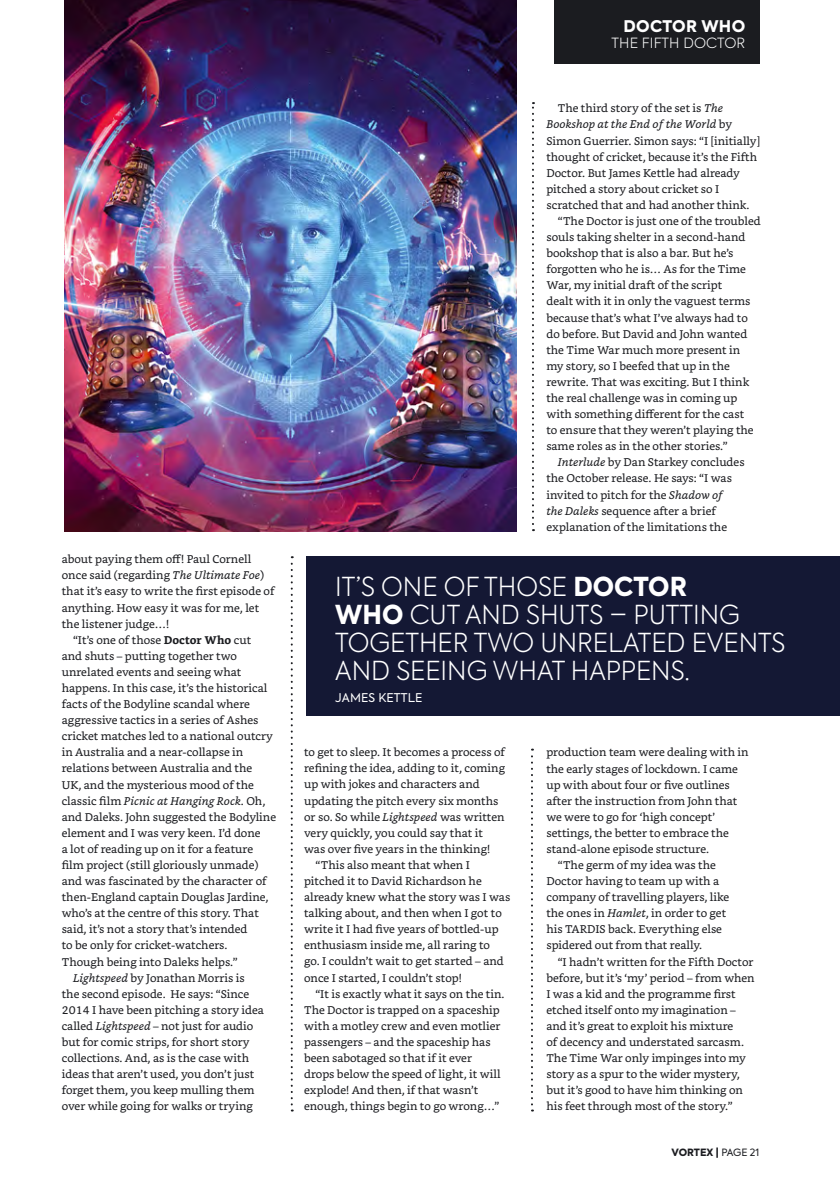
<style>
.page{position:relative;width:840px;height:1191px;background:#fff}
.page>*{position:absolute;margin:0;border:0;box-sizing:border-box;transform-origin:0 0}
.t1{font:300 26px/28px "Axiforma";color:#fff}
.t2{font:800 16px "Axiforma";letter-spacing:.02em;color:#fff}
.t3{font:300 14px "Axiforma";letter-spacing:.01em;color:#fff}
.t4{font:12px "Axiforma";letter-spacing:.01em;color:#fff}
.t5{font:11.2px/16px "Bookerly";color:#1b1c20}
.t6{font:800 10px "Axiforma";color:#1b1c20}
.s1{font-style:italic}
.s2{font-weight:700}
.s3{font-weight:800}
.s4{font-weight:400}
</style>
<div class="page">
<svg style="left:290px;top:556px;width:2px;height:555px"></svg>
<svg style="left:532px;top:102px;width:1px;height:429px"></svg>
<img style="left:65px;top:0;width:451px;height:531px">
<div style="left:307px;top:556px;width:532px;height:160px;background:#141834"></div>
<svg style="left:531px;top:748px;width:1px;height:363px"></svg>
<div style="left:553px;top:0;width:205px;height:64px;background:#1b1c20"></div>
<p class="t5" style="left:62px;top:551px;width:214px">about paying them off! Paul Cornell once said (regarding <span class="s1">The Ultimate Foe</span>) that it’s easy to write the first episode of anything. How easy it was for me, let the listener judge…!</p>
<p class="t5" style="left:62px;top:632px;width:216px;text-indent:11px">“It’s one of those <span class="s2">Doctor Who</span> cut<br>and shuts – putting together two unrelated events and seeing what happens. In this case, it’s the historical facts of the Bodyline scandal where aggressive tactics in a series of Ashes cricket matches led to a national outcry in Australia and a near-collapse in relations between Australia and the<br>UK, and the mysterious mood of the classic film <span class="s1">Picnic at Hanging Rock</span>. Oh, and Daleks. John suggested the Bodyline element and I was very keen. I’d done<br>a lot of reading up on it for a feature film project (still gloriously unmade) and was fascinated by the character of then-England captain Douglas Jardine, who’s at the centre of this story. That said, it’s not a story that’s intended<br>to be only for cricket-watchers.<br>Though being into Daleks helps.”</p>
<p class="t5" style="left:62px;top:969px;width:203px;text-indent:11px"><span class="s1">Lightspeed</span> by Jonathan Morris is the second episode. He says: “Since 2014 I have been pitching a story idea called <span class="s1">Lightspeed</span> – not just for audio but for comic strips, for short story collections. And, as is the case with ideas that aren’t used, you don’t just forget them, you keep mulling them over while going for walks or trying</p>
<h2 class="t2" style="left:623px;top:15px;width:123px">DOCTOR WHO</h2>
<p class="t3" style="left:611px;top:34px;width:135px">THE FIFTH DOCTOR</p>
<p class="t5" style="left:546px;top:100px;width:215px;text-indent:11px">The third story of the set is <span class="s1">The Bookshop at the End of the World</span> by Simon Guerrier. Simon says: “I [initially] thought of cricket, because it’s the Fifth Doctor. But James Kettle had already pitched a story about cricket so I scratched that and had another think.</p>
<p class="t5" style="left:546px;top:213px;width:216px;text-indent:11px">“The Doctor is just one of the troubled souls taking shelter in a second-hand bookshop that is also a bar. But he’s forgotten who he is… As for the Time War, my initial draft of the script<br>dealt with it in only the vaguest terms because that’s what I’ve always had to do before. But David and John wanted the Time War much more present in<br>my story, so I beefed that up in the rewrite. That was exciting. But I think the real challenge was in coming up with something different for the cast<br>to ensure that they weren’t playing the same roles as in the other stories.”</p>
<p class="t5" style="left:546px;top:454px;width:200px;text-indent:11px"><span class="s1">Interlude</span> by Dan Starkey concludes the October release. He says: “I was invited to pitch for the <span class="s1">Shadow of<br>the Daleks</span> sequence after a brief explanation of the limitations the</p>
<h1 class="t1" style="left:335px;top:572px;width:451px">IT’S ONE OF THOSE <span class="s3">DOCTOR<br>WHO</span> CUT AND SHUTS – PUTTING<br>TOGETHER TWO UNRELATED EVENTS<br>AND SEEING WHAT HAPPENS.</h1>
<p class="t4" style="left:335px;top:690px;width:88px">JAMES KETTLE</p>
<p class="t5" style="left:304px;top:744px;width:202px">to get to sleep. It becomes a process of refining the idea, adding to it, coming up with jokes and characters and updating the pitch every six months or so. So while <span class="s1">Lightspeed</span> was written very quickly, you could say that it was over five years in the thinking!</p>
<p class="t5" style="left:304px;top:857px;width:208px;text-indent:11px">“This also meant that when I pitched it to David Richardson he already knew what the story was I was talking about, and then when I got to write it I had five years of bottled-up enthusiasm inside me, all raring to<br>go. I couldn’t wait to get started – and once I started, I couldn’t stop!</p>
<p class="t5" style="left:304px;top:985px;width:202px;text-indent:11px">“It is exactly what it says on the tin.<br>The Doctor is trapped on a spaceship with a motley crew and even motlier passengers – and the spaceship has been sabotaged so that if it ever drops below the speed of light, it will explode! And then, if that wasn’t enough, things begin to go wrong…”</p>
<p class="t5" style="left:546px;top:744px;width:204px">production team were dealing with in the early stages of lockdown. I came up with about four or five outlines after the instruction from John that we were to go for ‘high concept’ settings, the better to embrace the stand-alone episode structure.</p>
<p class="t5" style="left:546px;top:857px;width:184px;text-indent:11px">“The germ of my idea was the<br>Doctor having to team up with a company of travelling players, like the ones in <span class="s1">Hamlet</span>, in order to get his TARDIS back. Everything else spidered out from that really.</p>
<p class="t5" style="left:546px;top:953px;width:210px;text-indent:11px">“I hadn’t written for the Fifth Doctor before, but it’s ‘my’ period – from when I was a kid and the programme first etched itself onto my imagination – and it’s great to exploit his mixture<br>of decency and understated sarcasm.<br>The Time War only impinges into my story as a spur to the wider mystery, but it’s good to have him thinking on his feet through most of the story.”</p>
<p class="t6" style="left:671px;top:1145px;width:89px">VORTEX | <span class="s4">PAGE 21</span></p>
</div>
